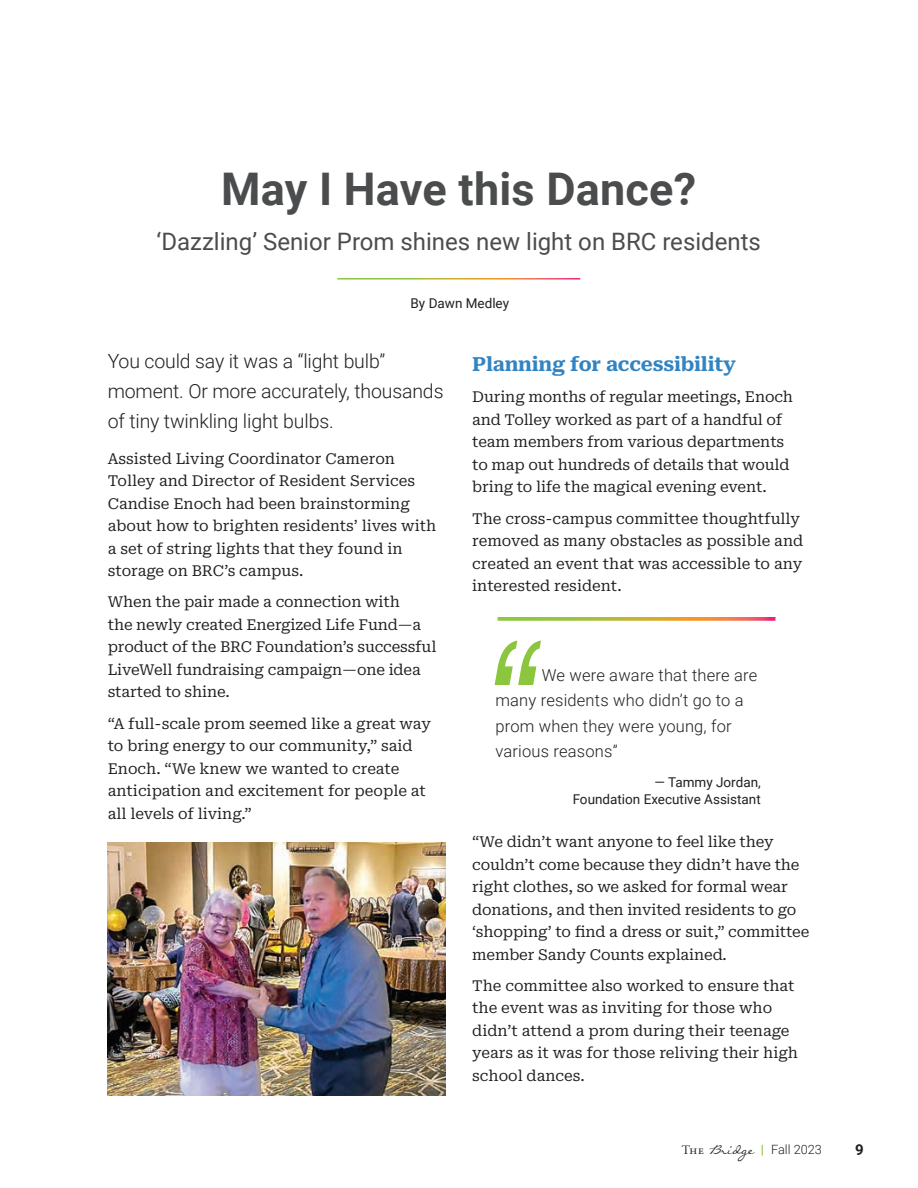
<style>
.page{position:relative;width:918px;height:1188px;background:#fff}
.page>*{position:absolute;margin:0;border:0;box-sizing:border-box;transform-origin:0 0}
.t1{font:700 45px "Roboto";letter-spacing:.005em;color:#4b4c4d}
.t2{font:24px "Roboto";color:#4b4c4d}
.t3{font:300 19.5px/30px "Roboto";letter-spacing:-.01em;color:#231f20}
.t4{font:700 19.5px "Roboto Serif";letter-spacing:-.01em;color:#3184c3}
.t5{font:300 16.5px/25.5px "Roboto";letter-spacing:.01em;color:#231f20}
.t6{font:15px/22.5px "Roboto Serif";letter-spacing:-.01em;color:#231f20}
.t7{font:700 15px "Roboto";color:#231f20}
.t8{font:13.5px/16.5px "Roboto";color:#231f20;text-align:right}
.t9{font:300 12.75px "Roboto";color:#231f20}
.s1{font-family:"Adobe Garamond Pro";font-weight:400}
.s2{font-family:"Callie Hand";font-weight:400;font-size:18px}
.s3{font-weight:500;color:#8bc63e}
</style>
<div class="page">
<svg style="left:495px;top:641px;width:46px;height:44px"></svg>
<svg style="left:498px;top:617px;width:278px;height:4px"></svg>
<img style="left:108px;top:842px;width:337px;height:253px">
<h1 class="t1" style="left:221px;top:158px;width:477px">May I Have this Dance?</h1>
<h2 class="t2" style="left:157px;top:225px;width:606px">‘Dazzling’ Senior Prom shines new light on BRC residents</h2>
<p class="t8" style="left:411px;top:295px;width:100px">By Dawn Medley</p>
<h3 class="t3" style="left:108px;top:345px;width:337px">You could say it was a “light bulb” moment. Or more accurately, thousands of tiny twinkling light bulbs.</h3>
<p class="t6" style="left:108px;top:446px;width:330px">Assisted Living Coordinator Cameron Tolley and Director of Resident Services Candise Enoch had been brainstorming about how to brighten residents’ lives with a set of string lights that they found in storage on BRC’s campus.</p>
<p class="t6" style="left:108px;top:590px;width:330px">When the pair made a connection with<br>the newly created Energized Life Fund—a product of the BRC Foundation’s successful LiveWell fundraising campaign—one idea started to shine.</p>
<p class="t6" style="left:108px;top:711px;width:325px">“A full-scale prom seemed like a great way to bring energy to our community,” said Enoch. “We knew we wanted to create anticipation and excitement for people at all levels of living.”</p>
<h3 class="t4" style="left:472px;top:349px;width:265px">Planning for accessibility</h3>
<p class="t6" style="left:472px;top:385px;width:322px">During months of regular meetings, Enoch and Tolley worked as part of a handful of team members from various departments to map out hundreds of details that would bring to life the magical evening event.</p>
<p class="t6" style="left:472px;top:506px;width:333px">The cross-campus committee thoughtfully removed as many obstacles as possible and created an event that was accessible to any interested resident.</p>
<p class="t5" style="left:495px;top:661px;width:263px;text-indent:46px">We were aware that there are many residents who didn’t go to a prom when they were young, for various reasons”</p>
<p class="t8" style="left:573px;top:774px;width:190px">— Tammy Jordan,<br>Foundation Executive Assistant</p>
<p class="t6" style="left:472px;top:830px;width:339px">“We didn’t want anyone to feel like they couldn’t come because they didn’t have the right clothes, so we asked for formal wear donations, and then invited residents to go ‘shopping’ to find a dress or suit,” committee member Sandy Counts explained.</p>
<p class="t6" style="left:472px;top:973px;width:327px">The committee also worked to ensure that the event was as inviting for those who didn’t attend a prom during their teenage years as it was for those reliving their high school dances.</p>
<p class="t9" style="left:682px;top:1140px;width:141px"><span class="s1">The</span> <span class="s2">Bridge</span> <span class="s3">|</span> Fall 2023</p>
<p class="t7" style="left:855px;top:1139px;width:10px">9</p>
</div>
